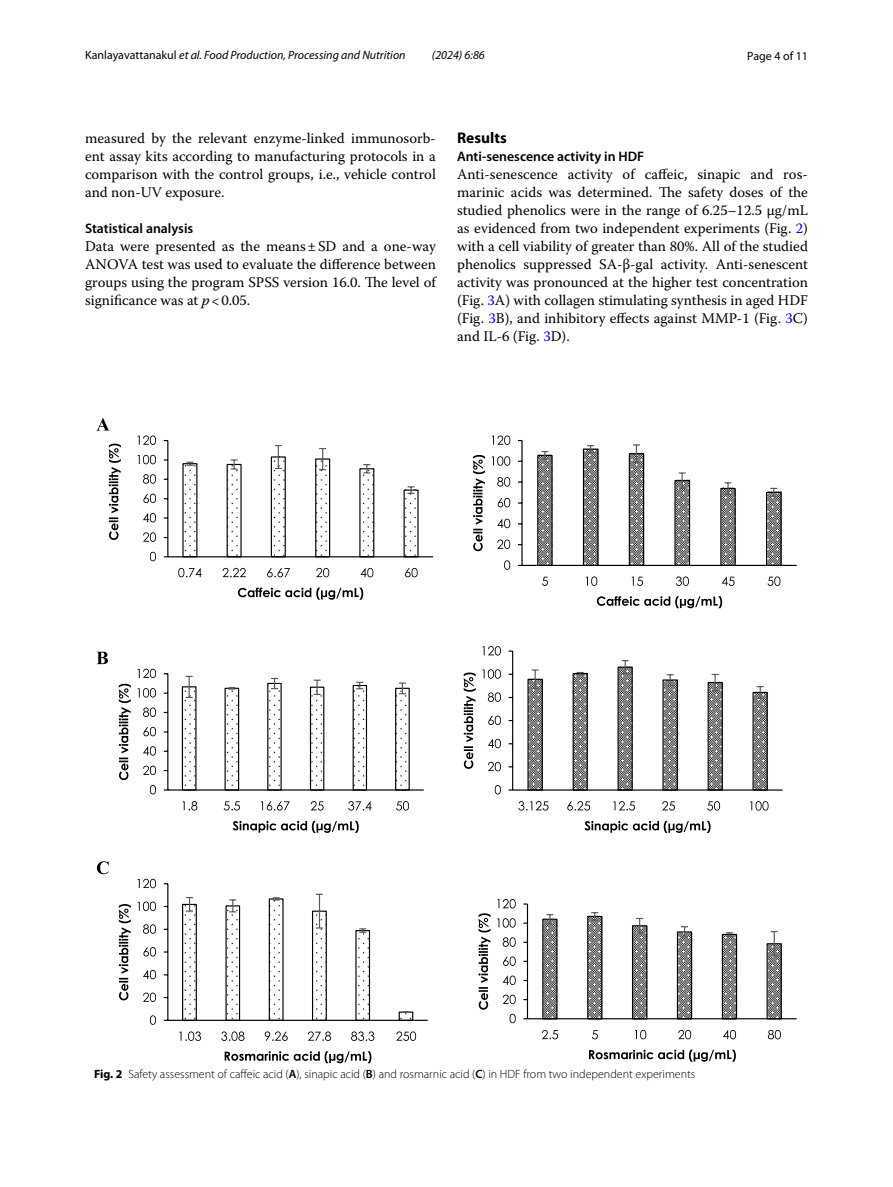
<style>
.page{position:relative;width:893px;height:1187px;background:#fff}
.page>*{position:absolute;margin:0;border:0;box-sizing:border-box;transform-origin:0 0}
.t1{font:700 15.45px "Myriad Pro";color:#000}
.t2{font:14.7px/18px "Warnock Pro";color:#000;text-align:justify}
.t3{font:600 13.8px "Myriad Pro";color:#000}
.t4{font:300 12px "Myriad Pro";color:#000}
.t5{font:italic 12px "Myriad Pro";color:#000}
.t6{font:12px "Myriad Pro";color:#000}
.s1{font-style:normal}
.s2{font-style:italic}
.s3{color:#00f}
.s4{font-weight:700}
.s5{font-weight:600}
</style>
<div class="page">
<svg style="left:97px;top:418px;width:12px;height:12px"></svg>
<svg style="left:97px;top:651px;width:11px;height:13px"></svg>
<svg style="left:97px;top:861px;width:12px;height:13px"></svg>
<svg style="left:537px;top:444px;width:245px;height:120px"></svg>
<hr style="left:521px;top:440px;width:2px;height:125px;background:#000">
<hr style="left:522px;top:564px;width:275px;height:2px;background:#000">
<svg style="left:504px;top:560px;width:6px;height:9px"></svg>
<svg style="left:497px;top:539px;width:13px;height:10px"></svg>
<svg style="left:497px;top:518px;width:13px;height:10px"></svg>
<svg style="left:498px;top:498px;width:12px;height:9px"></svg>
<svg style="left:497px;top:477px;width:13px;height:9px"></svg>
<svg style="left:492px;top:456px;width:18px;height:9px"></svg>
<svg style="left:492px;top:435px;width:18px;height:10px"></svg>
<svg style="left:542px;top:576px;width:6px;height:10px"></svg>
<svg style="left:586px;top:576px;width:11px;height:10px"></svg>
<svg style="left:631px;top:576px;width:12px;height:10px"></svg>
<svg style="left:676px;top:576px;width:13px;height:10px"></svg>
<svg style="left:722px;top:576px;width:13px;height:10px"></svg>
<svg style="left:767px;top:576px;width:13px;height:10px"></svg>
<svg style="left:473px;top:455px;width:12px;height:96px"></svg>
<svg style="left:597px;top:596px;width:125px;height:12px"></svg>
<svg style="left:182px;top:445px;width:237px;height:113px"></svg>
<hr style="left:167px;top:440px;width:1px;height:117px;background:#000">
<hr style="left:168px;top:556px;width:265px;height:1px;background:#000">
<svg style="left:150px;top:551px;width:6px;height:10px"></svg>
<svg style="left:143px;top:532px;width:13px;height:10px"></svg>
<svg style="left:143px;top:513px;width:13px;height:9px"></svg>
<svg style="left:143px;top:493px;width:13px;height:10px"></svg>
<svg style="left:143px;top:474px;width:13px;height:9px"></svg>
<svg style="left:137px;top:455px;width:19px;height:9px"></svg>
<svg style="left:137px;top:435px;width:19px;height:10px"></svg>
<svg style="left:178px;top:568px;width:24px;height:9px"></svg>
<svg style="left:222px;top:568px;width:24px;height:9px"></svg>
<svg style="left:267px;top:568px;width:23px;height:9px"></svg>
<svg style="left:316px;top:568px;width:13px;height:9px"></svg>
<svg style="left:360px;top:568px;width:13px;height:9px"></svg>
<svg style="left:405px;top:568px;width:13px;height:9px"></svg>
<svg style="left:109px;top:443px;width:12px;height:97px"></svg>
<svg style="left:238px;top:587px;width:125px;height:12px"></svg>
<svg style="left:181px;top:675px;width:229px;height:116px"></svg>
<hr style="left:167px;top:673px;width:1px;height:117px;background:#000">
<hr style="left:168px;top:789px;width:256px;height:1px;background:#000">
<svg style="left:150px;top:785px;width:6px;height:9px"></svg>
<svg style="left:143px;top:765px;width:13px;height:10px"></svg>
<svg style="left:143px;top:746px;width:13px;height:9px"></svg>
<svg style="left:143px;top:726px;width:13px;height:10px"></svg>
<svg style="left:143px;top:707px;width:13px;height:10px"></svg>
<svg style="left:137px;top:688px;width:19px;height:9px"></svg>
<svg style="left:137px;top:668px;width:19px;height:10px"></svg>
<svg style="left:182px;top:801px;width:15px;height:9px"></svg>
<svg style="left:224px;top:801px;width:16px;height:9px"></svg>
<svg style="left:261px;top:801px;width:29px;height:9px"></svg>
<svg style="left:311px;top:801px;width:13px;height:9px"></svg>
<svg style="left:348px;top:801px;width:24px;height:9px"></svg>
<svg style="left:396px;top:801px;width:13px;height:9px"></svg>
<svg style="left:119px;top:683px;width:12px;height:97px"></svg>
<svg style="left:233px;top:820px;width:126px;height:12px"></svg>
<svg style="left:527px;top:660px;width:241px;height:131px"></svg>
<hr style="left:512px;top:651px;width:1px;height:139px;background:#000">
<hr style="left:513px;top:789px;width:270px;height:1px;background:#000">
<svg style="left:495px;top:785px;width:6px;height:9px"></svg>
<svg style="left:488px;top:761px;width:13px;height:10px"></svg>
<svg style="left:488px;top:738px;width:13px;height:10px"></svg>
<svg style="left:488px;top:715px;width:13px;height:10px"></svg>
<svg style="left:488px;top:692px;width:13px;height:9px"></svg>
<svg style="left:482px;top:669px;width:19px;height:9px"></svg>
<svg style="left:482px;top:646px;width:19px;height:9px"></svg>
<svg style="left:518px;top:801px;width:30px;height:9px"></svg>
<svg style="left:567px;top:801px;width:23px;height:9px"></svg>
<svg style="left:613px;top:801px;width:22px;height:9px"></svg>
<svg style="left:662px;top:801px;width:13px;height:9px"></svg>
<svg style="left:707px;top:801px;width:13px;height:9px"></svg>
<svg style="left:750px;top:801px;width:19px;height:9px"></svg>
<svg style="left:464px;top:672px;width:12px;height:96px"></svg>
<svg style="left:585px;top:820px;width:126px;height:12px"></svg>
<svg style="left:181px;top:893px;width:233px;height:128px"></svg>
<hr style="left:167px;top:883px;width:1px;height:137px;background:#000">
<hr style="left:168px;top:1019px;width:260px;height:1px;background:#000">
<svg style="left:150px;top:1015px;width:6px;height:9px"></svg>
<svg style="left:143px;top:992px;width:13px;height:9px"></svg>
<svg style="left:143px;top:969px;width:13px;height:10px"></svg>
<svg style="left:143px;top:947px;width:13px;height:9px"></svg>
<svg style="left:143px;top:924px;width:13px;height:9px"></svg>
<svg style="left:137px;top:901px;width:19px;height:9px"></svg>
<svg style="left:137px;top:878px;width:19px;height:10px"></svg>
<svg style="left:179px;top:1031px;width:22px;height:9px"></svg>
<svg style="left:221px;top:1031px;width:23px;height:9px"></svg>
<svg style="left:265px;top:1031px;width:23px;height:9px"></svg>
<svg style="left:308px;top:1031px;width:23px;height:9px"></svg>
<svg style="left:351px;top:1031px;width:23px;height:9px"></svg>
<svg style="left:396px;top:1031px;width:20px;height:9px"></svg>
<svg style="left:119px;top:904px;width:12px;height:96px"></svg>
<svg style="left:225px;top:1051px;width:146px;height:12px"></svg>
<svg style="left:542px;top:912px;width:240px;height:106px"></svg>
<hr style="left:527px;top:904px;width:1px;height:114px;background:#000">
<hr style="left:527px;top:1018px;width:270px;height:1px;background:#000">
<svg style="left:510px;top:1013px;width:6px;height:10px"></svg>
<svg style="left:503px;top:994px;width:13px;height:10px"></svg>
<svg style="left:503px;top:975px;width:13px;height:9px"></svg>
<svg style="left:503px;top:956px;width:13px;height:9px"></svg>
<svg style="left:503px;top:937px;width:13px;height:9px"></svg>
<svg style="left:497px;top:918px;width:19px;height:9px"></svg>
<svg style="left:497px;top:899px;width:19px;height:9px"></svg>
<svg style="left:542px;top:1029px;width:16px;height:10px"></svg>
<svg style="left:592px;top:1030px;width:6px;height:9px"></svg>
<svg style="left:635px;top:1029px;width:11px;height:10px"></svg>
<svg style="left:678px;top:1029px;width:13px;height:10px"></svg>
<svg style="left:723px;top:1029px;width:13px;height:10px"></svg>
<svg style="left:768px;top:1029px;width:13px;height:10px"></svg>
<svg style="left:478px;top:913px;width:12px;height:96px"></svg>
<svg style="left:589px;top:1049px;width:147px;height:12px"></svg>
<p class="t5" style="left:85px;top:48px;width:322px"><span class="s1">Kanlayavattanakul</span> et al. Food Production, Processing and Nutrition</p>
<p class="t5" style="left:432px;top:48px;width:54px">(2024) 6:86</p>
<p class="t6" style="left:747px;top:48px;width:62px">Page 4 of 11</p>
<p class="t2" style="left:85px;top:128px;width:352px">measured by the relevant enzyme-linked immunosorb&shy;ent assay kits according to manufacturing protocols in a comparison with the control groups, i.e., vehicle control and non-UV exposure.</p>
<p class="t3" style="left:85px;top:219px;width:110px">Statistical analysis</p>
<p class="t2" style="left:85px;top:236px;width:352px">Data were presented as the means±SD and a one-way ANOVA test was used to evaluate the difference between groups using the program SPSS version 16.0. The level of significance was at <span class="s2">p</span>&lt;0.05.</p>
<p class="t1" style="left:457px;top:128px;width:51px">Results</p>
<p class="t3" style="left:457px;top:148px;width:189px">Anti‑senescence activity in HDF</p>
<p class="t2" style="left:457px;top:165px;width:352px">Anti-senescence activity of caffeic, sinapic and ros&shy;marinic acids was determined. The safety doses of the studied phenolics were in the range of 6.25–12.5 µg/mL as evidenced from two independent experiments (Fig. <span class="s3">2</span>) with a cell viability of greater than 80%. All of the studied phenolics suppressed SA-β-gal activity. Anti-senescent activity was pronounced at the higher test concentration (Fig. <span class="s3">3</span>A) with collagen stimulating synthesis in aged HDF (Fig. <span class="s3">3</span>B), and inhibitory effects against MMP-1 (Fig. <span class="s3">3</span>C) and IL-6 (Fig. <span class="s3">3</span>D).</p>
<p class="t4" style="left:94px;top:1067px;width:603px"><span class="s4">Fig. 2</span> Safety assessment of caffeic acid (<span class="s5">A</span>), sinapic acid (<span class="s5">B</span>) and rosmarnic acid (<span class="s5">C</span>) in HDF from two independent experiments</p>
</div>
